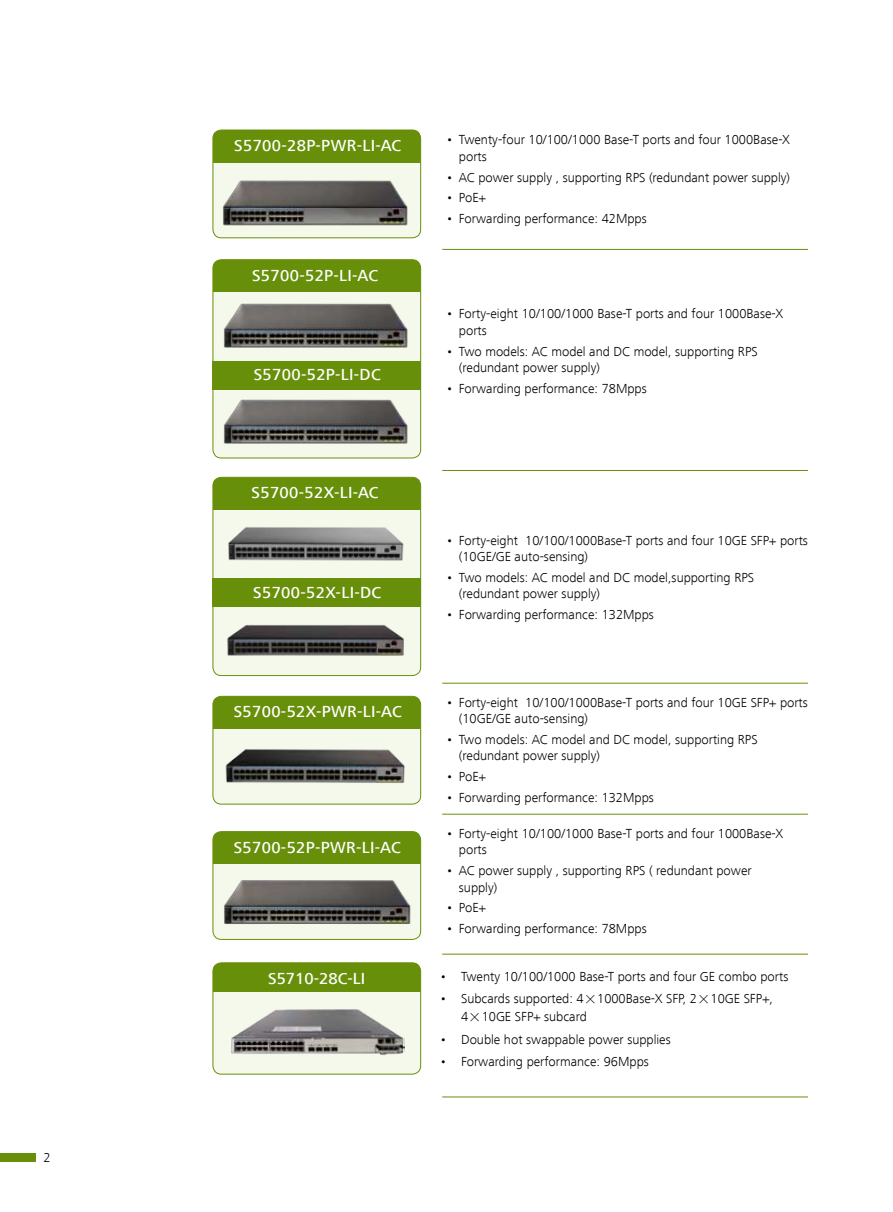
<style>
.page{position:relative;width:893px;height:1212px;background:#fff}
.page>*{position:absolute;margin:0;border:0;box-sizing:border-box;transform-origin:0 0}
.t1{font:500 16.5px "Frutiger Next LT";letter-spacing:.02em;color:#fff}
.t2{font:500 16.5px "Frutiger Next LT";color:#fff}
.t3{font:300 13.5px/16.5px "Frutiger Next LT";color:#000}
.s1{font-family:"Sim Hei";font-weight:400}
</style>
<div class="page">
<hr style="left:442px;top:1097px;width:366px;height:1px;background:#678f0a">
<hr style="left:442px;top:954px;width:366px;height:1px;background:#678f0a">
<div style="left:213px;top:963px;width:208px;height:111px;background:#f5f9ec;border-radius:9px"></div>
<div style="left:213px;top:963px;width:208px;height:28px;background:#678f0a"></div>
<div style="left:213px;top:962px;width:208px;height:112px;border:1px solid #678f0a;border-radius:9px"></div>
<img style="left:231px;top:1009px;width:174px;height:46px">
<div style="left:213px;top:130px;width:208px;height:108px;background:#f5f9ec;border-radius:9px"></div>
<div style="left:213px;top:130px;width:208px;height:32px;background:#678f0a"></div>
<div style="left:213px;top:130px;width:208px;height:108px;border:1px solid #678f0a;border-radius:9px"></div>
<div style="left:213px;top:696px;width:208px;height:108px;background:#f5f9ec;border-radius:9px"></div>
<div style="left:213px;top:696px;width:208px;height:33px;background:#678f0a"></div>
<div style="left:213px;top:696px;width:208px;height:108px;border:1px solid #678f0a;border-radius:9px"></div>
<div style="left:213px;top:260px;width:208px;height:198px;background:#f5f9ec;border-radius:9px"></div>
<div style="left:213px;top:260px;width:208px;height:32px;background:#678f0a"></div>
<div style="left:213px;top:259px;width:208px;height:199px;border:1px solid #678f0a;border-radius:9px"></div>
<div style="left:213px;top:477px;width:208px;height:198px;background:#f5f9ec;border-radius:9px"></div>
<div style="left:213px;top:477px;width:208px;height:33px;background:#678f0a"></div>
<div style="left:213px;top:477px;width:208px;height:199px;border:1px solid #678f0a;border-radius:9px"></div>
<div style="left:213px;top:831px;width:208px;height:108px;background:#f5f9ec;border-radius:9px"></div>
<div style="left:213px;top:831px;width:208px;height:33px;background:#678f0a"></div>
<div style="left:213px;top:831px;width:208px;height:109px;border:1px solid #678f0a;border-radius:9px"></div>
<hr style="left:442px;top:249px;width:366px;height:1px;background:#678f0a">
<hr style="left:442px;top:470px;width:366px;height:1px;background:#678f0a">
<hr style="left:442px;top:683px;width:366px;height:1px;background:#678f0a">
<hr style="left:442px;top:814px;width:366px;height:1px;background:#678f0a">
<img style="left:223px;top:180px;width:185px;height:46px">
<img style="left:223px;top:303px;width:185px;height:45px">
<img style="left:223px;top:399px;width:185px;height:45px">
<img style="left:224px;top:880px;width:187px;height:44px">
<div style="left:213px;top:361px;width:208px;height:28px;background:#678f0a"></div>
<div style="left:213px;top:579px;width:208px;height:28px;background:#678f0a"></div>
<img style="left:228px;top:527px;width:176px;height:34px">
<img style="left:227px;top:624px;width:177px;height:32px">
<img style="left:225px;top:749px;width:180px;height:34px">
<div style="left:0;top:1153px;width:35px;height:8px;background:#678f0a"></div>
<p class="t3" style="left:43px;top:1149px;width:9px">2</p>
<p class="t1" style="left:234px;top:136px;width:169px">S5700-28P-PWR-LI-AC</p>
<p class="t1" style="left:252px;top:266px;width:128px">S5700-52P-LI-AC</p>
<p class="t1" style="left:254px;top:366px;width:129px">S5700-52P-LI-DC</p>
<p class="t1" style="left:252px;top:484px;width:129px">S5700-52X-LI-AC</p>
<p class="t1" style="left:253px;top:583px;width:130px">S5700-52X-LI-DC</p>
<p class="t1" style="left:234px;top:703px;width:170px">S5700-52X-PWR-LI-AC</p>
<p class="t1" style="left:234px;top:838px;width:169px">S5700-52P-PWR-LI-AC</p>
<p class="t2" style="left:268px;top:969px;width:99px">S5710-28C-LI</p>
<p class="t3" style="left:459px;top:132px;width:332px;text-indent:-13px">• Twenty-four 10/100/1000 Base-T ports and four 1000Base-X ports</p>
<p class="t3" style="left:446px;top:169px;width:345px">• AC power supply , supporting RPS (redundant power supply)</p>
<p class="t3" style="left:446px;top:190px;width:41px">• PoE+</p>
<p class="t3" style="left:446px;top:210px;width:202px">• Forwarding performance: 42Mpps</p>
<p class="t3" style="left:459px;top:306px;width:326px;text-indent:-13px">• Forty-eight 10/100/1000 Base-T ports and four 1000Base-X ports</p>
<p class="t3" style="left:459px;top:343px;width:300px;text-indent:-13px">• Two models: AC model and DC model, supporting RPS (redundant power supply)</p>
<p class="t3" style="left:446px;top:380px;width:202px">• Forwarding performance: 78Mpps</p>
<p class="t3" style="left:459px;top:532px;width:350px;text-indent:-13px">• Forty-eight 10/100/1000Base-T ports and four 10GE SFP+ ports (10GE/GE auto-sensing)</p>
<p class="t3" style="left:459px;top:569px;width:297px;text-indent:-13px">• Two models: AC model and DC model,supporting RPS (redundant power supply)</p>
<p class="t3" style="left:446px;top:606px;width:209px">• Forwarding performance: 132Mpps</p>
<p class="t3" style="left:459px;top:694px;width:350px;text-indent:-13px">• Forty-eight 10/100/1000Base-T ports and four 10GE SFP+ ports (10GE/GE auto-sensing)</p>
<p class="t3" style="left:459px;top:731px;width:300px;text-indent:-13px">• Two models: AC model and DC model, supporting RPS (redundant power supply)</p>
<p class="t3" style="left:446px;top:768px;width:41px">• PoE+</p>
<p class="t3" style="left:446px;top:789px;width:209px">• Forwarding performance: 132Mpps</p>
<p class="t3" style="left:459px;top:825px;width:326px;text-indent:-13px">• Forty-eight 10/100/1000 Base-T ports and four 1000Base-X ports</p>
<p class="t3" style="left:459px;top:862px;width:294px;text-indent:-13px">• AC power supply , supporting RPS ( redundant power supply)</p>
<p class="t3" style="left:446px;top:900px;width:41px">• PoE+</p>
<p class="t3" style="left:446px;top:920px;width:202px">• Forwarding performance: 78Mpps</p>
<p class="t3" style="left:440px;top:968px;width:350px">• Twenty 10/100/1000 Base-T ports and four GE combo ports</p>
<p class="t3" style="left:461px;top:990px;width:313px;line-height:18px;text-indent:-21px">• Subcards supported: 4<span class="s1">×</span>1000Base-X SFP, 2<span class="s1">×</span>10GE SFP+,<br>4<span class="s1">×</span>10GE SFP+ subcard</p>
<p class="t3" style="left:440px;top:1031px;width:232px">• Double hot swappable power supplies</p>
<p class="t3" style="left:440px;top:1053px;width:211px">• Forwarding performance: 96Mpps</p>
</div>
